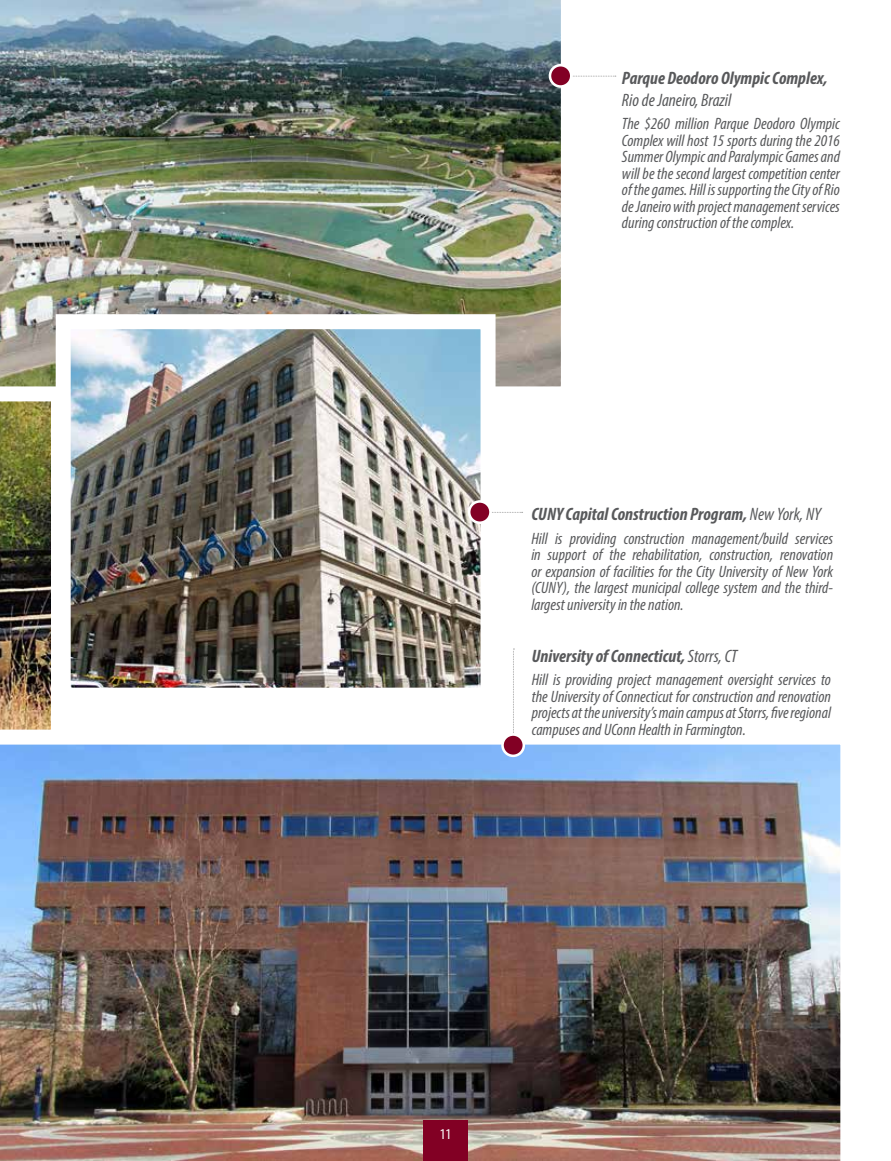
<style>
.page{position:relative;width:891px;height:1161px;background:#fff}
.page>*{position:absolute;margin:0;border:0;box-sizing:border-box;transform-origin:0 0}
.t1{font:italic 700 condensed 18px "Myriad Pro";color:#58595b}
.t2{font:italic condensed 18px "Myriad Pro";color:#58595b}
.t3{font:italic condensed 16.5px/16.5px "Myriad Pro";color:#58595b;text-align:justify}
.t4{font:condensed 15px "Myriad Pro";color:#fff}
.s1{font-weight:400}
</style>
<div class="page">
<img style="left:0;top:401px;width:50px;height:329px">
<img style="left:0;top:744px;width:841px;height:417px">
<div style="left:423px;top:1120px;width:45px;height:41px;background:#820024"></div>
<svg style="left:513px;top:649px;width:1px;height:84px"></svg>
<div style="left:503px;top:735px;width:21px;height:21px;background:#820024;border-radius:50%"></div>
<div style="left:501px;top:733px;width:24px;height:24px;border:3px solid #fff;border-radius:50%"></div>
<img style="left:0;top:0;width:575px;height:387px">
<svg style="left:573px;top:76px;width:43px;height:1px"></svg>
<div style="left:550px;top:65px;width:21px;height:22px;background:#820024;border-radius:50%"></div>
<div style="left:549px;top:64px;width:24px;height:24px;border:3px solid #fff;border-radius:50%"></div>
<img style="left:72px;top:330px;width:408px;height:357px">
<svg style="left:492px;top:512px;width:31px;height:1px"></svg>
<div style="left:469px;top:501px;width:21px;height:22px;background:#820024;border-radius:50%"></div>
<div style="left:468px;top:500px;width:24px;height:24px;border:3px solid #fff;border-radius:50%"></div>
<p class="t1" style="left:622px;top:67px;width:207px">Parque Deodoro Olympic Complex,</p>
<p class="t2" style="left:622px;top:89px;width:111px">Rio de Janeiro, Brazil</p>
<p class="t3" style="left:622px;top:115px;width:220px">The $260 million Parque Deodoro Olympic Complex will host 15 sports during the 2016<br>Summer Olympic and Paralympic Games and will be the second largest competition center of the games. Hill is supporting the City of Rio de Janeiro with project management services during construction of the complex.</p>
<p class="t1" style="left:531px;top:503px;width:291px">CUNY Capital Construction Program, <span class="s1">New York, NY</span></p>
<p class="t3" style="left:531px;top:530px;width:303px">Hill is providing construction management/build services in support of the rehabilitation, construction, renovation or expansion of facilities for the City University of New York (CUNY), the largest municipal college system and the third&shy;largest university in the nation.</p>
<p class="t1" style="left:532px;top:645px;width:207px">University of Connecticut, <span class="s1">Storrs, CT</span></p>
<p class="t3" style="left:532px;top:672px;width:301px">Hill is providing project management oversight services to the University of Connecticut for construction and renovation projects at the university’s main campus at Storrs, five regional campuses and UConn Health in Farmington.</p>
<p class="t4" style="left:440px;top:1124px;width:13px">11</p>
</div>
